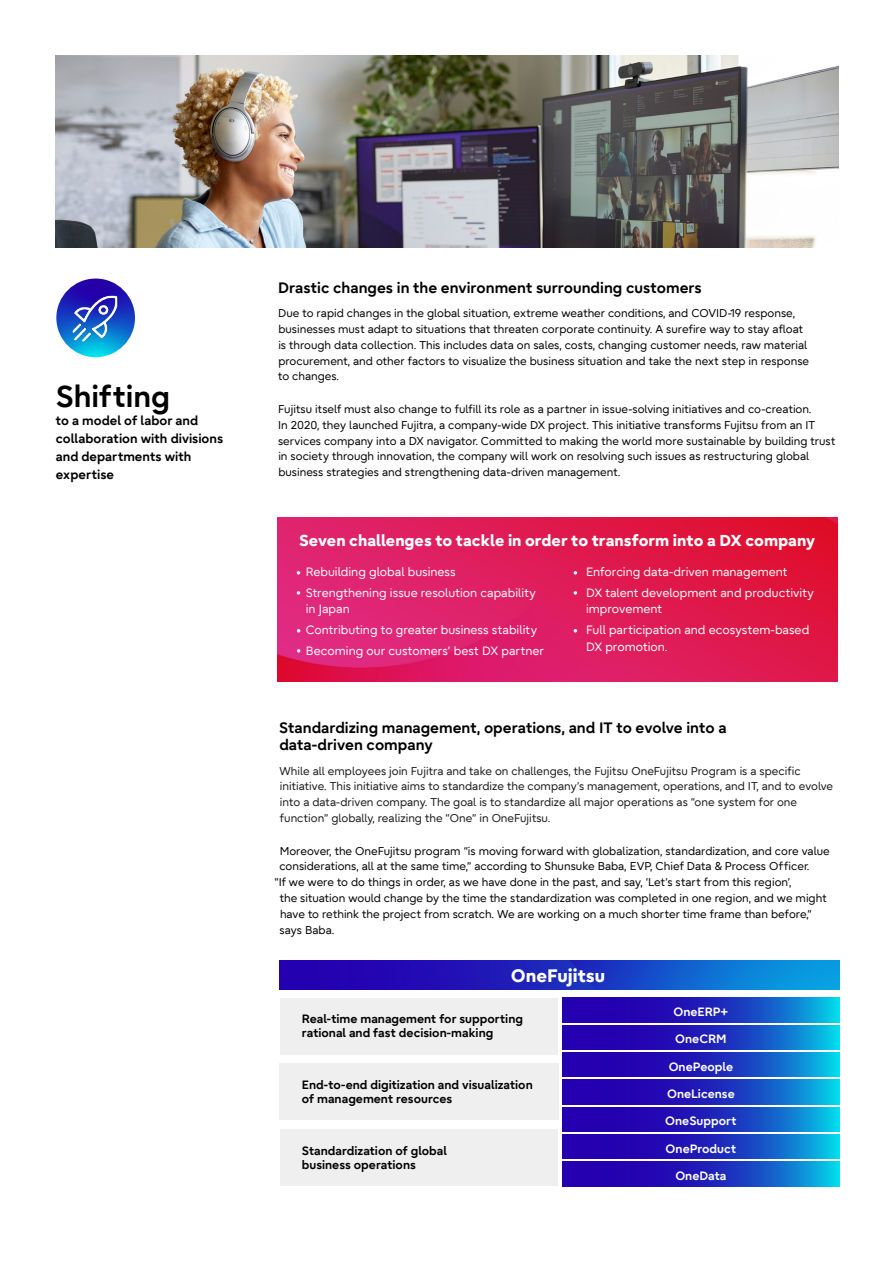
<style>
.page{position:relative;width:893px;height:1263px;background:#fff}
.page>*{position:absolute;margin:0;border:0;box-sizing:border-box;transform-origin:0 0}
.t1{font:700 30px "Fujitsu Infinity Pro";color:#000}
.t2{font:800 18px "Fujitsu Infinity Pro";color:#fff}
.t3{font:800 15.75px "Fujitsu Infinity Pro";color:#fff}
.t4{font:700 15px/16.5px "Fujitsu Infinity Pro";color:#000}
.t5{font:700 12.75px/18px "Fujitsu Infinity Pro";color:#000}
.t6{font:12px/20.7px "Fujitsu Infinity Pro";color:#fff}
.t7{font:700 12px/14.4px "Fujitsu Infinity Pro";color:#000}
.t8{font:700 12px "Fujitsu Infinity Pro";color:#fff}
.t9{font:11.25px/15.8px "Fujitsu Infinity Pro";color:#000}
.t10{font:11.25px/15.8px "Fujitsu Infinity Pro";color:#1a1a1a}
</style>
<div class="page">
<img style="left:56px;top:56px;width:782px;height:191px">
<img style="left:277px;top:518px;width:560px;height:163px">
<img style="left:279px;top:960px;width:561px;height:30px">
<div style="left:280px;top:998px;width:277px;height:56px;background:#efefef"></div>
<div style="left:279px;top:1064px;width:279px;height:56px;background:#efefef"></div>
<div style="left:280px;top:1130px;width:277px;height:56px;background:#efefef"></div>
<svg style="left:562px;top:998px;width:278px;height:24px;background:#1b37bf"></svg>
<svg style="left:562px;top:1025px;width:278px;height:24px;background:#1b37bf"></svg>
<svg style="left:562px;top:1052px;width:278px;height:25px;background:#1b37bf"></svg>
<svg style="left:562px;top:1080px;width:278px;height:24px;background:#1b37bf"></svg>
<svg style="left:562px;top:1107px;width:278px;height:24px;background:#1b37bf"></svg>
<svg style="left:562px;top:1134px;width:278px;height:25px;background:#1b37bf"></svg>
<svg style="left:562px;top:1162px;width:278px;height:24px;background:#1b37bf"></svg>
<svg style="left:297px;top:571px;width:3px;height:4px"></svg>
<svg style="left:297px;top:591px;width:3px;height:4px"></svg>
<svg style="left:574px;top:571px;width:3px;height:4px"></svg>
<svg style="left:574px;top:591px;width:3px;height:4px"></svg>
<img style="left:56px;top:279px;width:79px;height:78px;border-radius:39px">
<img style="left:73px;top:296px;width:44px;height:45px">
<h1 class="t1" style="left:56px;top:377px;width:116px">Shifting</h1>
<p class="t5" style="left:56px;top:412px;width:169px">to a model of labor and collaboration with divisions and departments with expertise</p>
<h3 class="t4" style="left:278px;top:280px;width:425px">Drastic changes in the environment surrounding customers</h3>
<p class="t9" style="left:278px;top:306px;width:532px">Due to rapid changes in the global situation, extreme weather conditions, and COVID-19 response, businesses must adapt to situations that threaten corporate continuity. A surefire way to stay afloat is through data collection. This includes data on sales, costs, changing customer needs, raw material procurement, and other factors to visualize the business situation and take the next step in response to changes.</p>
<p class="t9" style="left:278px;top:401px;width:559px">Fujitsu itself must also change to fulfill its role as a partner in issue-solving initiatives and co-creation.<br>In 2020, they launched Fujitra, a company-wide DX project. This initiative transforms Fujitsu from an IT services company into a DX navigator. Committed to making the world more sustainable by building trust in society through innovation, the company will work on resolving such issues as restructuring global business strategies and strengthening data-driven management.</p>
<h3 class="t3" style="left:299px;top:530px;width:518px">Seven challenges to tackle in order to transform into a DX company</h3>
<p class="t6" style="left:306px;top:562px;width:232px">Rebuilding global business<br>Strengthening issue resolution capability</p>
<p class="t6" style="left:306px;top:599px;width:240px">in Japan<br>Contributing to greater business stability<br>Becoming our customers’ best DX partner</p>
<p class="t6" style="left:586px;top:562px;width:229px">Enforcing data-driven management<br>DX talent development and productivity</p>
<p class="t6" style="left:586px;top:599px;width:225px">improvement<br>Full participation and ecosystem-based</p>
<p class="t6" style="left:586px;top:636px;width:83px">DX promotion.</p>
<h3 class="t4" style="left:279px;top:720px;width:449px">Standardizing management, operations, and IT to evolve into a data-driven company</h3>
<p class="t10" style="left:280px;top:763px;width:555px">While all employees join Fujitra and take on challenges, the Fujitsu OneFujitsu Program is a specific initiative. This initiative aims to standardize the company’s management, operations, and IT, and to evolve into a data-driven company. The goal is to standardize all major operations as “one system for one function” globally, realizing the “One” in OneFujitsu.</p>
<p class="t9" style="left:280px;top:843px;width:551px">Moreover, the OneFujitsu program “is moving forward with globalization, standardization, and core value</p>
<p class="t9" style="left:279px;top:858px;width:532px">considerations, all at the same time,” according to Shunsuke Baba, EVP, Chief Data &amp; Process Of ficer.</p>
<p class="t9" style="left:274px;top:874px;width:518px">“If we were to do things in order, as we have done in the past, and say, ‘Let’s start from this region’,</p>
<p class="t9" style="left:280px;top:890px;width:548px">the situation would change by the time the standardization was completed in one region, and we might</p>
<p class="t9" style="left:280px;top:906px;width:533px">have to rethink the project from scratch. We are working on a much shorter time frame than before,”</p>
<p class="t9" style="left:280px;top:922px;width:56px">says Baba.</p>
<h2 class="t2" style="left:511px;top:963px;width:96px">OneFujitsu</h2>
<p class="t8" style="left:673px;top:1004px;width:56px">OneERP+</p>
<p class="t8" style="left:675px;top:1031px;width:53px">OneCRM</p>
<p class="t8" style="left:669px;top:1058px;width:66px">OnePeople</p>
<p class="t8" style="left:667px;top:1086px;width:69px">OneLicense</p>
<p class="t8" style="left:665px;top:1113px;width:73px">OneSupport</p>
<p class="t8" style="left:666px;top:1140px;width:72px">OneProduct</p>
<p class="t8" style="left:675px;top:1168px;width:53px">OneData</p>
<p class="t7" style="left:302px;top:1011px;width:223px">Real-time management for supporting rational and fast decision-making</p>
<p class="t7" style="left:302px;top:1077px;width:232px">End-to-end digitization and visualization of management resources</p>
<p class="t7" style="left:302px;top:1143px;width:146px">Standardization of global business operations</p>
</div>
